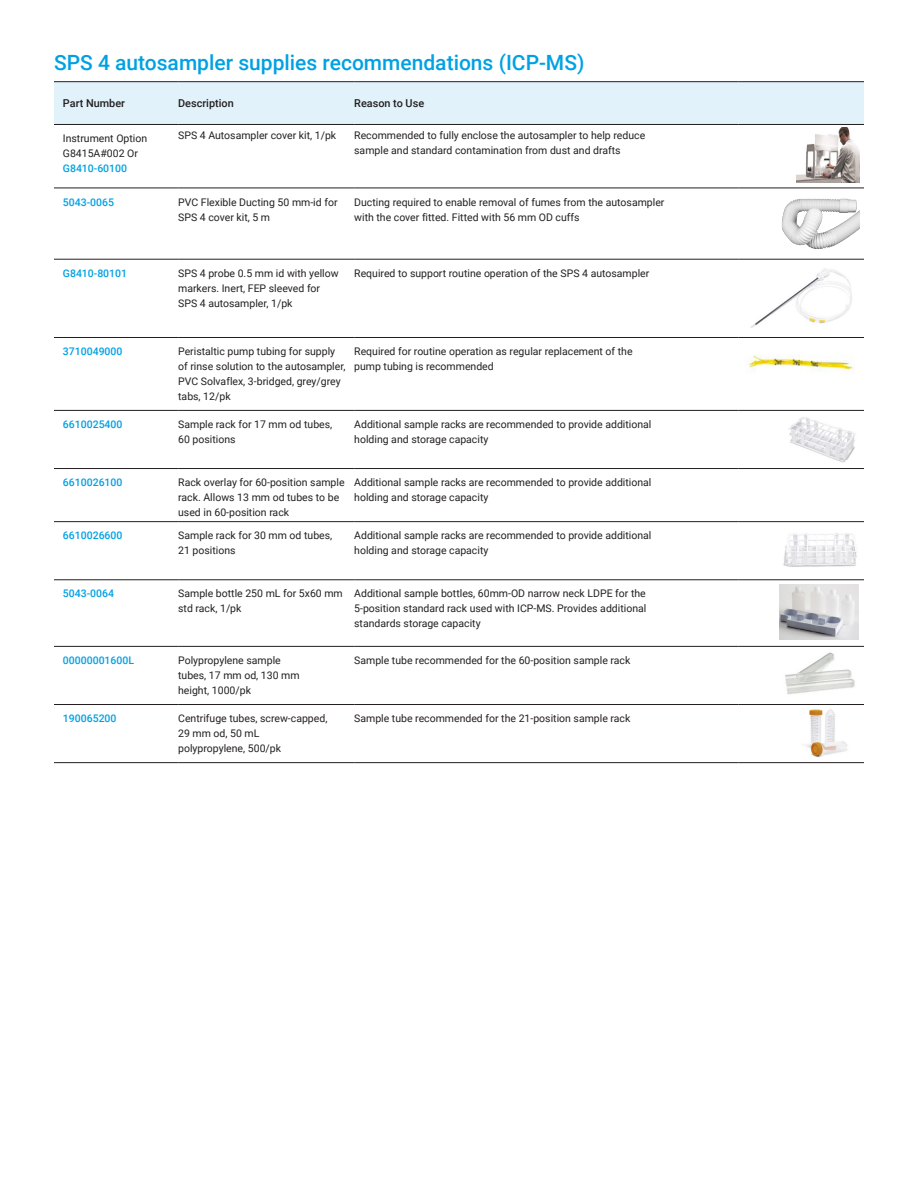
<style>
.page{position:relative;width:918px;height:1188px;background:#fff}
.page>*{position:absolute;margin:0;border:0;box-sizing:border-box;transform-origin:0 0}
.DATA_subhead_large_b{font:500 21px "Roboto";color:#00a1e3}
.DATA_table_text_head{font:500 10.8px "Roboto";color:#231f20}
.DATA_table_text{font:10.5px/15px "Roboto";color:#231f20}
.DATA_table_text-2{font:500 10.5px "Roboto";color:#00a1e3}
.s1{font-weight:500;color:#00a1e3}
</style>
<div class="page">
<div style="left:54px;top:82px;width:810px;height:42px;background:#e1f2fb"></div>
<svg style="left:178px;top:127px;width:686px;height:61px"></svg>
<hr style="left:54px;top:468px;width:124px;height:1px;background:#231f20">
<hr style="left:178px;top:468px;width:176px;height:1px;background:#231f20">
<hr style="left:354px;top:468px;width:385px;height:1px;background:#231f20">
<hr style="left:739px;top:468px;width:125px;height:1px;background:#231f20">
<hr style="left:54px;top:521px;width:124px;height:1px;background:#231f20">
<hr style="left:178px;top:521px;width:176px;height:1px;background:#231f20">
<hr style="left:354px;top:521px;width:385px;height:1px;background:#231f20">
<hr style="left:739px;top:521px;width:125px;height:1px;background:#231f20">
<hr style="left:54px;top:580px;width:124px;height:1px;background:#231f20">
<hr style="left:178px;top:580px;width:176px;height:1px;background:#231f20">
<hr style="left:354px;top:580px;width:385px;height:1px;background:#231f20">
<hr style="left:739px;top:580px;width:125px;height:1px;background:#231f20">
<hr style="left:54px;top:646px;width:124px;height:1px;background:#231f20">
<hr style="left:178px;top:646px;width:176px;height:1px;background:#231f20">
<hr style="left:354px;top:646px;width:385px;height:1px;background:#231f20">
<hr style="left:739px;top:646px;width:125px;height:1px;background:#231f20">
<hr style="left:54px;top:704px;width:124px;height:1px;background:#231f20">
<hr style="left:178px;top:704px;width:176px;height:1px;background:#231f20">
<hr style="left:354px;top:704px;width:385px;height:1px;background:#231f20">
<hr style="left:739px;top:704px;width:125px;height:1px;background:#231f20">
<hr style="left:54px;top:762px;width:124px;height:1px;background:#231f20">
<hr style="left:178px;top:762px;width:176px;height:1px;background:#231f20">
<hr style="left:354px;top:762px;width:385px;height:1px;background:#231f20">
<hr style="left:739px;top:762px;width:125px;height:1px;background:#231f20">
<hr style="left:54px;top:81px;width:124px;height:1px;background:#231f20">
<hr style="left:178px;top:81px;width:176px;height:1px;background:#231f20">
<hr style="left:354px;top:81px;width:385px;height:1px;background:#231f20">
<hr style="left:739px;top:81px;width:125px;height:1px;background:#231f20">
<hr style="left:54px;top:124px;width:124px;height:1px;background:#231f20">
<hr style="left:178px;top:124px;width:176px;height:1px;background:#231f20">
<hr style="left:354px;top:124px;width:385px;height:1px;background:#231f20">
<hr style="left:739px;top:124px;width:125px;height:1px;background:#231f20">
<hr style="left:54px;top:188px;width:124px;height:1px;background:#231f20">
<hr style="left:54px;top:259px;width:124px;height:1px;background:#231f20">
<hr style="left:178px;top:259px;width:176px;height:1px;background:#231f20">
<hr style="left:354px;top:259px;width:385px;height:1px;background:#231f20">
<hr style="left:739px;top:259px;width:125px;height:1px;background:#231f20">
<hr style="left:54px;top:337px;width:124px;height:1px;background:#231f20">
<hr style="left:178px;top:337px;width:176px;height:1px;background:#231f20">
<hr style="left:354px;top:337px;width:385px;height:1px;background:#231f20">
<hr style="left:739px;top:337px;width:125px;height:1px;background:#231f20">
<hr style="left:54px;top:410px;width:124px;height:1px;background:#231f20">
<hr style="left:178px;top:410px;width:176px;height:1px;background:#231f20">
<hr style="left:354px;top:410px;width:385px;height:1px;background:#231f20">
<hr style="left:739px;top:410px;width:125px;height:1px;background:#231f20">
<hr style="left:178px;top:188px;width:176px;height:1px;background:#231f20">
<hr style="left:354px;top:188px;width:385px;height:1px;background:#231f20">
<hr style="left:739px;top:188px;width:125px;height:1px;background:#231f20">
<img style="left:796px;top:128px;width:63px;height:54px">
<img style="left:781px;top:198px;width:78px;height:51px">
<img style="left:751px;top:268px;width:101px;height:60px">
<img style="left:745px;top:355px;width:109px;height:19px">
<img style="left:789px;top:417px;width:67px;height:46px">
<img style="left:783px;top:533px;width:74px;height:34px">
<img style="left:779px;top:585px;width:80px;height:55px">
<img style="left:785px;top:652px;width:70px;height:43px">
<img style="left:805px;top:709px;width:43px;height:48px">
<p class="DATA_subhead_large_b" style="left:54px;top:48px;width:532px">SPS 4 autosampler supplies recommendations (ICP-MS)</p>
<p class="DATA_table_text_head" style="left:63px;top:96px;width:64px">Part Number</p>
<p class="DATA_table_text_head" style="left:178px;top:96px;width:57px">Description</p>
<p class="DATA_table_text_head" style="left:354px;top:96px;width:71px">Reason to Use</p>
<p class="DATA_table_text" style="left:63px;top:130px;width:86px">Instrument Option</p>
<p class="DATA_table_text" style="left:63px;top:145px;width:77px">G8415A#002 Or<br><span class="s1">G8410-60100</span></p>
<p class="DATA_table_text" style="left:178px;top:127px;width:160px">SPS 4 Autosampler cover kit, 1/pk</p>
<p class="DATA_table_text" style="left:354px;top:127px;width:293px">Recommended to fully enclose the autosampler to help reduce</p>
<p class="DATA_table_text" style="left:354px;top:142px;width:268px">sample and standard contamination from dust and drafts</p>
<p class="DATA_table_text-2" style="left:63px;top:194px;width:53px">5043-0065</p>
<p class="DATA_table_text" style="left:178px;top:194px;width:161px">PVC Flexible Ducting 50 mm-id for</p>
<p class="DATA_table_text" style="left:178px;top:209px;width:93px">SPS 4 cover kit, 5 m</p>
<p class="DATA_table_text" style="left:354px;top:194px;width:312px">Ducting required to enable removal of fumes from the autosampler</p>
<p class="DATA_table_text" style="left:354px;top:209px;width:227px">with the cover fitted. Fitted with 56 mm OD cuffs</p>
<p class="DATA_table_text-2" style="left:63px;top:266px;width:66px">G8410-80101</p>
<p class="DATA_table_text" style="left:178px;top:265px;width:162px">SPS 4 probe 0.5 mm id with yellow markers. Inert, FEP sleeved for<br>SPS 4 autosampler, 1/pk</p>
<p class="DATA_table_text" style="left:354px;top:265px;width:297px">Required to support routine operation of the SPS 4 autosampler</p>
<p class="DATA_table_text-2" style="left:63px;top:344px;width:61px">3710049000</p>
<p class="DATA_table_text" style="left:178px;top:343px;width:169px">Peristaltic pump tubing for supply of rinse solution to the autosampler,<br>PVC Solvaflex, 3-bridged, grey/grey tabs, 12/pk</p>
<p class="DATA_table_text" style="left:354px;top:343px;width:280px">Required for routine operation as regular replacement of the</p>
<p class="DATA_table_text" style="left:354px;top:358px;width:141px">pump tubing is recommended</p>
<p class="DATA_table_text-2" style="left:63px;top:417px;width:61px">6610025400</p>
<p class="DATA_table_text" style="left:178px;top:416px;width:156px">Sample rack for 17 mm od tubes,</p>
<p class="DATA_table_text" style="left:178px;top:431px;width:59px">60 positions</p>
<p class="DATA_table_text" style="left:354px;top:416px;width:299px">Additional sample racks are recommended to provide additional</p>
<p class="DATA_table_text" style="left:354px;top:431px;width:136px">holding and storage capacity</p>
<p class="DATA_table_text-2" style="left:63px;top:475px;width:61px">6610026100</p>
<p class="DATA_table_text" style="left:178px;top:475px;width:168px">Rack overlay for 60-position sample rack. Allows 13 mm od tubes to be used in 60-position rack</p>
<p class="DATA_table_text" style="left:354px;top:475px;width:299px">Additional sample racks are recommended to provide additional</p>
<p class="DATA_table_text" style="left:354px;top:490px;width:136px">holding and storage capacity</p>
<p class="DATA_table_text-2" style="left:63px;top:528px;width:61px">6610026600</p>
<p class="DATA_table_text" style="left:178px;top:528px;width:156px">Sample rack for 30 mm od tubes,</p>
<p class="DATA_table_text" style="left:178px;top:543px;width:59px">21 positions</p>
<p class="DATA_table_text" style="left:354px;top:528px;width:299px">Additional sample racks are recommended to provide additional</p>
<p class="DATA_table_text" style="left:354px;top:543px;width:136px">holding and storage capacity</p>
<p class="DATA_table_text-2" style="left:63px;top:586px;width:53px">5043-0064</p>
<p class="DATA_table_text" style="left:178px;top:586px;width:166px">Sample bottle 250 mL for 5x60 mm</p>
<p class="DATA_table_text" style="left:178px;top:601px;width:65px">std rack, 1/pk</p>
<p class="DATA_table_text" style="left:354px;top:586px;width:293px">Additional sample bottles, 60mm-OD narrow neck LDPE for the</p>
<p class="DATA_table_text" style="left:354px;top:601px;width:294px">5-position standard rack used with ICP-MS. Provides additional</p>
<p class="DATA_table_text" style="left:354px;top:616px;width:128px">standards storage capacity</p>
<p class="DATA_table_text-2" style="left:63px;top:653px;width:73px">00000001600L</p>
<p class="DATA_table_text" style="left:178px;top:652px;width:123px">Polypropylene sample tubes, 17 mm od, 130 mm height, 1000/pk</p>
<p class="DATA_table_text" style="left:354px;top:652px;width:278px">Sample tube recommended for the 60-position sample rack</p>
<p class="DATA_table_text-2" style="left:63px;top:711px;width:55px">190065200</p>
<p class="DATA_table_text" style="left:178px;top:710px;width:151px">Centrifuge tubes, screw-capped,</p>
<p class="DATA_table_text" style="left:178px;top:725px;width:104px">29 mm od, 50 mL polypropylene, 500/pk</p>
<p class="DATA_table_text" style="left:354px;top:710px;width:278px">Sample tube recommended for the 21-position sample rack</p>
</div>
